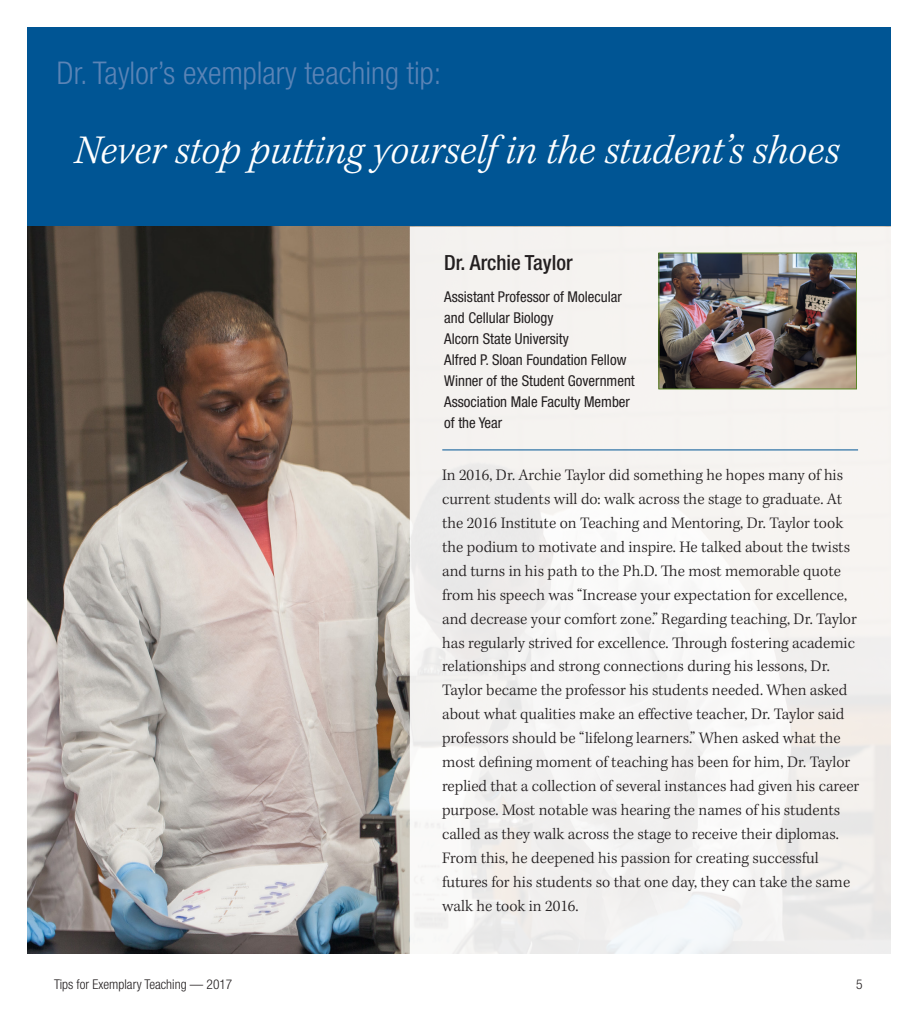
<style>
.page{position:relative;width:918px;height:1026px;background:#fff}
.page>*{position:absolute;margin:0;border:0;box-sizing:border-box;transform-origin:0 0}
.t1{font:italic 300 41.85px "Kepler Std";color:#fff}
.t2{font:300 condensed 31.35px "Helvetica Neue";color:#5b84b6}
.t3{font:500 condensed 20.85px "Helvetica Neue";color:#231f20}
.t4{font:300 16.5px/23.9px "Kepler Std";color:#231f20}
.t5{font:condensed 15px/20.9px "Helvetica Neue";color:#231f20}
.quote{font:300 condensed 13.5px "Helvetica Neue";color:#231f20}
</style>
<div class="page">
<img style="left:27px;top:226px;width:383px;height:727px">
<div style="left:27px;top:27px;width:864px;height:199px;background:#005594"></div>
<div style="left:410px;top:226px;width:482px;height:731px;background:#f5f3f0;border:2px solid #fff"></div>
<hr style="left:442px;top:450px;width:416px;height:1px;background:#005594">
<img style="left:661px;top:255px;width:194px;height:132px">
<div style="left:659px;top:253px;width:198px;height:136px;border:1px solid #5c8727"></div>
<p class="t2" style="left:57px;top:55px;width:386px">Dr. Taylor’s exemplary teaching tip:</p>
<p class="t1" style="left:74px;top:126px;width:767px">Never stop putting yourself in the student’s shoes</p>
<p class="t3" style="left:444px;top:250px;width:130px">Dr. Archie Taylor</p>
<p class="t5" style="left:444px;top:286px;width:192px">Assistant Professor of Molecular and Cellular Biology<br>Alcorn State University<br>Alfred P. Sloan Foundation Fellow<br>Winner of the Student Government<br>Association Male Faculty Member of the Year</p>
<p class="t4" style="left:442px;top:464px;width:419px">In 2016, Dr. Archie Taylor did something he hopes many of his current students will do: walk across the stage to graduate. At the 2016 Institute on Teaching and Mentoring, Dr. Taylor took the podium to motivate and inspire. He talked about the twists and turns in his path to the Ph.D. The most memorable quote from his speech was “Increase your expectation for excellence, and decrease your comfort zone.” Regarding teaching, Dr. Taylor has regularly strived for excellence. Through fostering academic relationships and strong connections during his lessons, Dr.<br>Taylor became the professor his students needed. When asked about what qualities make an effective teacher, Dr. Taylor said professors should be “lifelong learners.” When asked what the most defining moment of teaching has been for him, Dr. Taylor replied that a collection of several instances had given his career purpose. Most notable was hearing the names of his students called as they walk across the stage to receive their diplomas.<br>From this, he deepened his passion for creating successful futures for his students so that one day, they can take the same walk he took in 2016.</p>
<p class="quote" style="left:54px;top:976px;width:180px">Tips for Exemplary Teaching — 2017</p>
<p class="quote" style="left:856px;top:976px;width:8px">5</p>
</div>
